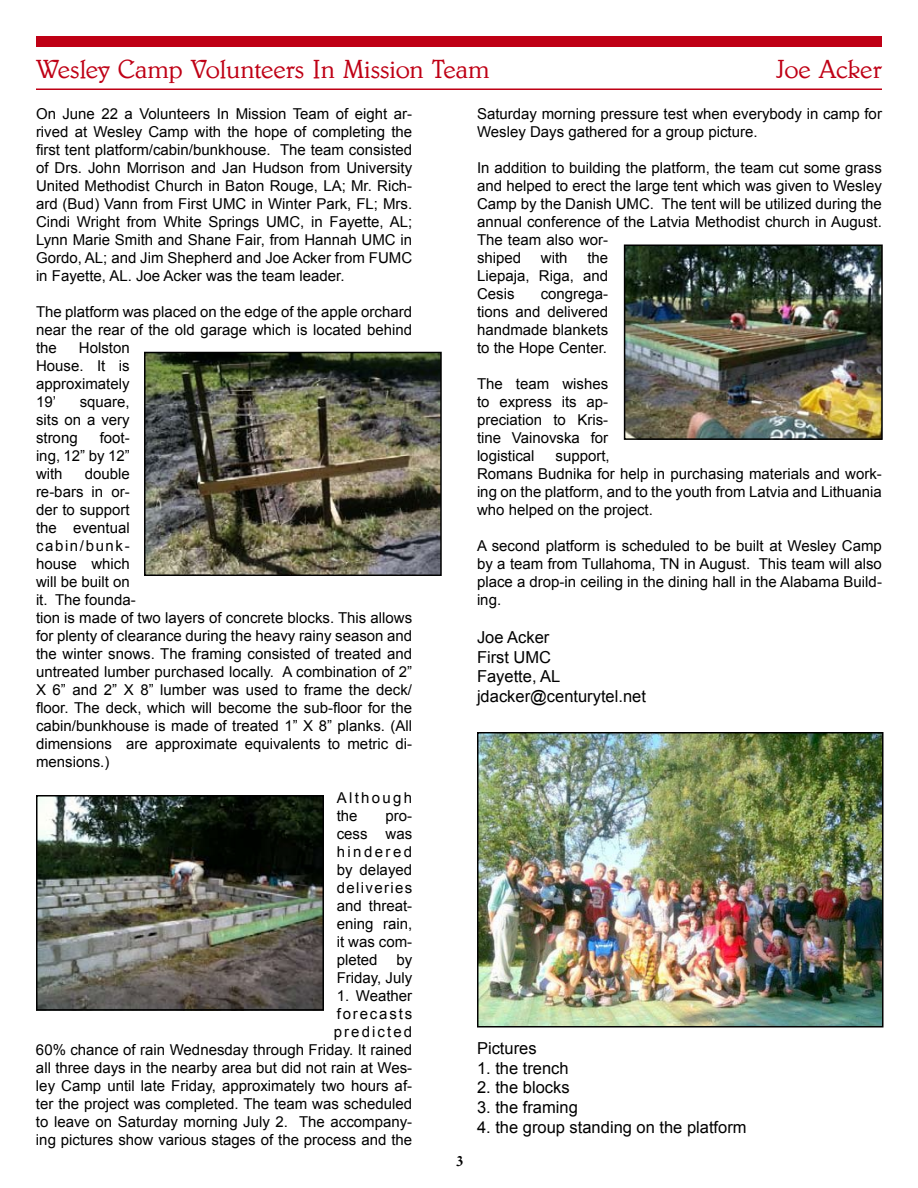
<style>
.page{position:relative;width:918px;height:1188px;background:#fff}
.page>*{position:absolute;margin:0;border:0;box-sizing:border-box;transform-origin:0 0}
.t1{font:300 27px "Benson";letter-spacing:-.005em;color:#bf0015}
.t2{font:16.5px/19.8px "Arial";color:#000}
.t3{font:15px/18px "Arial";color:#000;text-align:justify}
.t4{font:15px/18px "Arial";letter-spacing:.155em;color:#000}
.t5{font:700 15px "Garamond";color:#000}
</style>
<div class="page">
<hr style="left:36px;top:88px;width:846px;height:2px;background:#bf0015">
<img style="left:147px;top:355px;width:292px;height:218px">
<div style="left:144px;top:352px;width:298px;height:224px;border:2px solid #000"></div>
<div style="left:36px;top:36px;width:846px;height:10px;background:#bf0015"></div>
<img style="left:39px;top:798px;width:282px;height:210px">
<div style="left:36px;top:795px;width:288px;height:216px;border:2px solid #000"></div>
<img style="left:627px;top:247px;width:253px;height:190px">
<div style="left:624px;top:244px;width:259px;height:196px;border:2px solid #000"></div>
<img style="left:480px;top:735px;width:401px;height:290px">
<div style="left:477px;top:732px;width:407px;height:296px;border:2px solid #000"></div>
<h1 class="t1" style="left:36px;top:55px;width:455px">Wesley Camp Volunteers In Mission Team</h1>
<h1 class="t1" style="left:776px;top:55px;width:107px">Joe Acker</h1>
<p class="t3" style="left:36px;top:105px;width:378px">On June 22 a Volunteers In Mission Team of eight ar&shy;rived at Wesley Camp with the hope of completing the first tent platform/cabin/bunkhouse. The team consisted of Drs. John Morrison and Jan Hudson from University United Methodist Church in Baton Rouge, LA; Mr. Rich&shy;ard (Bud) Vann from First UMC in Winter Park, FL; Mrs.<br>Cindi Wright from White Springs UMC, in Fayette, AL; Lynn Marie Smith and Shane Fair, from Hannah UMC in Gordo, AL; and Jim Shepherd and Joe Acker from FUMC in Fayette, AL. Joe Acker was the team leader.</p>
<p class="t3" style="left:36px;top:303px;width:378px">The platform was placed on the edge of the apple orchard near the rear of the old garage which is located behind the</p>
<p class="t3" style="left:36px;top:339px;width:95px;text-indent:43px">Holston House. It is approximately 19’</p>
<p class="t3" style="left:36px;top:393px;width:95px;text-indent:44px">square, sits on a very strong</p>
<p class="t3" style="left:36px;top:429px;width:95px;text-indent:64px">foot&shy;ing, 12” by 12” with</p>
<p class="t3" style="left:36px;top:465px;width:378px;text-align:left;text-indent:49px">double<br>re-bars in or-<br>der to support<br>the eventual<br>cabin/bunk-<br>house which<br>will be built on<br>it. The founda-<br>tion is made of two layers of concrete blocks. This allows for plenty of clearance during the heavy rainy season and the winter snows. The framing consisted of treated and untreated lumber purchased locally. A combination of 2”<br>X 6” and 2” X 8” lumber was used to frame the deck/ floor. The deck, which will become the sub-floor for the cabin/bunkhouse is made of treated 1” X 8” planks. (All dimensions are approximate equivalents to metric di&shy;mensions.)</p>
<p class="t4" style="left:337px;top:789px;width:77px">Although the</p>
<p class="t3" style="left:337px;top:807px;width:77px;text-indent:49px">pro&shy;cess was hindered by delayed deliveries and threat&shy;ening rain, it was com&shy;pleted</p>
<p class="t3" style="left:337px;top:951px;width:77px;text-align:right">by<br>Friday, July</p>
<p class="t3" style="left:36px;top:987px;width:378px;text-align:right">1. Weather<br>forecasts<br>predicted<br>60% chance of rain Wednesday through Friday. It rained all three days in the nearby area but did not rain at Wes&shy;ley Camp until late Friday, approximately two hours af&shy;ter the project was completed. The team was scheduled to leave on Saturday morning July 2. The accompany&shy;ing pictures show various stages of the process and the</p>
<p class="t3" style="left:477px;top:105px;width:406px">Saturday morning pressure test when everybody in camp for<br>Wesley Days gathered for a group picture.</p>
<p class="t3" style="left:477px;top:159px;width:406px;text-align:left">In addition to building the platform, the team cut some grass and helped to erect the large tent which was given to Wesley Camp by the Danish UMC. The tent will be utilized during the annual conference of the Latvia Methodist church in August.<br>The team also wor-<br>shiped</p>
<p class="t3" style="left:477px;top:249px;width:133px;text-indent:110px">the Liepaja, Riga, and Cesis</p>
<p class="t3" style="left:541px;top:249px;width:28px">with</p>
<p class="t3" style="left:477px;top:285px;width:133px;text-indent:64px">congrega&shy;tions and delivered handmade blankets to the Hope Center.</p>
<p class="t3" style="left:477px;top:375px;width:133px">The team wishes to express its ap&shy;preciation to Kris&shy;tine Vainovska for logistical</p>
<p class="t3" style="left:477px;top:447px;width:406px;text-align:left;text-indent:79px">support,<br>Romans Budnika for help in purchasing materials and work&shy;ing on the platform, and to the youth from Latvia and Lithuania who helped on the project.</p>
<p class="t3" style="left:477px;top:537px;width:406px">A second platform is scheduled to be built at Wesley Camp by a team from Tullahoma, TN in August. This team will also place a drop-in ceiling in the dining hall in the Alabama Build&shy;ing.</p>
<p class="t2" style="left:477px;top:627px;width:170px">Joe Acker<br>First UMC<br>Fayette, AL jdacker@centurytel.net</p>
<p class="t5" style="left:456px;top:1151px;width:9px">3</p>
<p class="t2" style="left:477px;top:1038px;width:61px">Pictures</p>
<p class="t2" style="left:477px;top:1058px;width:93px">1. the trench</p>
<p class="t2" style="left:477px;top:1078px;width:94px">2. the blocks</p>
<p class="t2" style="left:477px;top:1098px;width:102px">3. the framing</p>
<p class="t2" style="left:477px;top:1117px;width:271px">4. the group standing on the platform</p>
</div>
